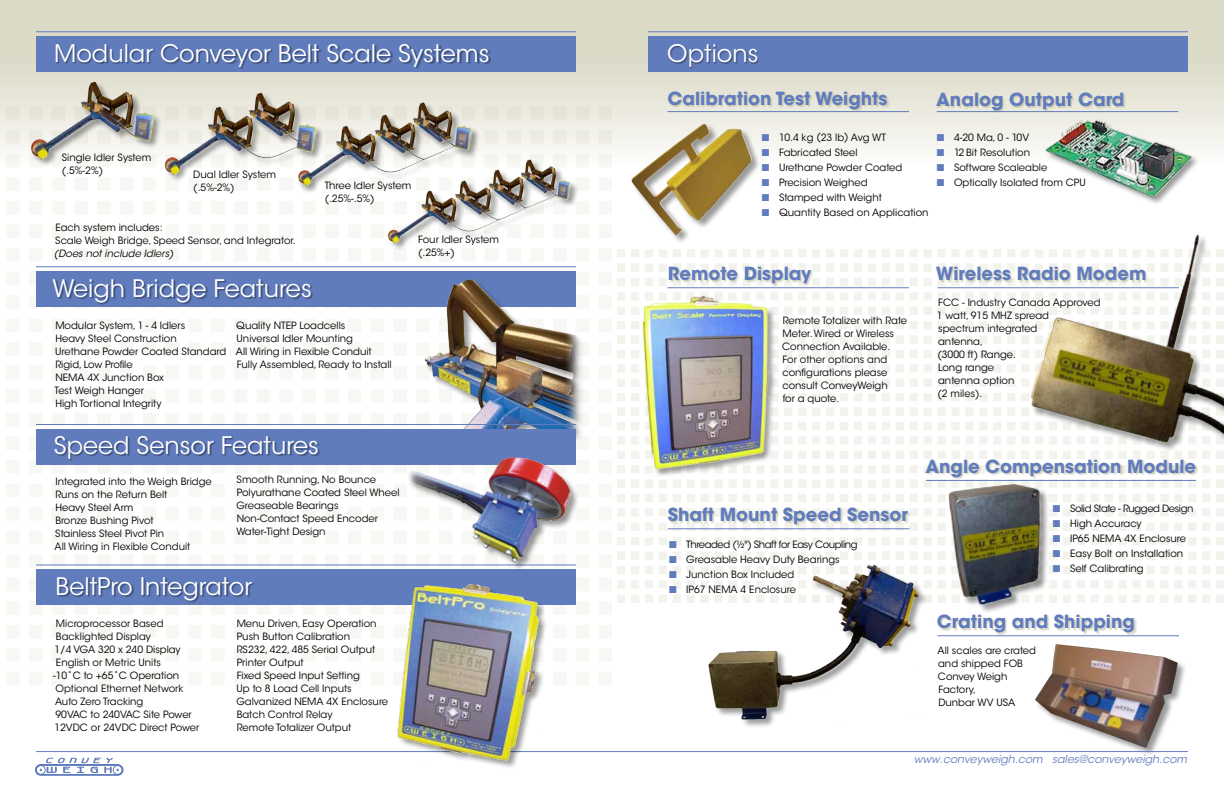
<style>
.page{position:relative;width:1224px;height:792px;background:#fff}
.page>*{position:absolute;margin:0;border:0;box-sizing:border-box;transform-origin:0 0}
.t1{font:24px "ITC Avant Garde Std";color:#fff}
.t2{font:700 18px "ITC Avant Garde Std";color:#617cbd}
.t3{font:italic 11px "ITC Avant Garde Std";color:#617cbd}
.t4{font:10px/13px "ITC Avant Garde Std";color:#000}
.t5{font:10px "ITC Avant Garde Std";letter-spacing:-.04em;color:#000}
.t6{font:italic 10px "ITC Avant Garde Std";color:#000}
.s1{color:#617cbd}
</style>
<div class="page">
<svg style="left:6px;top:164px;width:606px;height:3px"></svg>
<svg style="left:6px;top:178px;width:606px;height:13px"></svg>
<svg style="left:6px;top:201px;width:606px;height:13px"></svg>
<svg style="left:6px;top:225px;width:606px;height:13px"></svg>
<svg style="left:6px;top:248px;width:1021px;height:38px"></svg>
<svg style="left:6px;top:292px;width:1021px;height:66px"></svg>
<svg style="left:6px;top:364px;width:1021px;height:66px"></svg>
<svg style="left:6px;top:436px;width:1218px;height:109px"></svg>
<svg style="left:6px;top:552px;width:1218px;height:62px"></svg>
<svg style="left:6px;top:625px;width:606px;height:13px"></svg>
<svg style="left:6px;top:649px;width:606px;height:13px"></svg>
<svg style="left:6px;top:672px;width:606px;height:13px"></svg>
<div style="left:0;top:0;width:1224px;height:164px;background:linear-gradient(to bottom,#d1d1bb,#f8f6f2)"></div>
<div style="left:669px;top:267px;width:145px;height:20px;background:#a4a272;opacity:.4"></div>
<div style="left:926px;top:460px;width:272px;height:20px;background:#a4a272;opacity:.4"></div>
<div style="left:1035px;top:644px;width:152px;height:113px;background:#000;opacity:.4"></div>
<img style="left:1052px;top:644px;width:4px;height:26px">
<div style="left:1045px;top:120px;width:155px;height:86px;background:#000;opacity:.4"></div>
<img style="left:1044px;top:115px;width:150px;height:85px">
<hr style="left:36px;top:751px;width:1152px;height:1px;background:#617cbd">
<div style="left:36px;top:36px;width:540px;height:36px;background:#617cbd"></div>
<div style="left:56px;top:44px;width:435px;height:25px;background:#000;opacity:.4"></div>
<hr style="left:36px;top:31px;width:540px;height:1px;background:#617cbd">
<div style="left:36px;top:271px;width:540px;height:36px;background:#617cbd"></div>
<div style="left:53px;top:279px;width:260px;height:26px;background:#000;opacity:.4"></div>
<hr style="left:36px;top:266px;width:540px;height:1px;background:#617cbd">
<div style="left:648px;top:36px;width:540px;height:36px;background:#617cbd"></div>
<div style="left:669px;top:44px;width:91px;height:25px;background:#000;opacity:.4"></div>
<hr style="left:648px;top:31px;width:540px;height:1px;background:#617cbd">
<div style="left:36px;top:569px;width:540px;height:36px;background:#617cbd"></div>
<div style="left:58px;top:578px;width:197px;height:25px;background:#000;opacity:.4"></div>
<hr style="left:36px;top:564px;width:540px;height:1px;background:#617cbd">
<div style="left:669px;top:92px;width:221px;height:20px;background:#a4a272;opacity:.4"></div>
<div style="left:937px;top:93px;width:189px;height:20px;background:#a4a272;opacity:.4"></div>
<div style="left:936px;top:267px;width:212px;height:16px;background:#a4a272;opacity:.4"></div>
<div style="left:669px;top:508px;width:241px;height:20px;background:#a4a272;opacity:.4"></div>
<div style="left:938px;top:615px;width:199px;height:20px;background:#a4a272;opacity:.4"></div>
<hr style="left:668px;top:111px;width:241px;height:1px;background:#617cbd">
<hr style="left:937px;top:111px;width:241px;height:1px;background:#617cbd">
<hr style="left:668px;top:287px;width:241px;height:1px;background:#617cbd">
<hr style="left:926px;top:480px;width:270px;height:1px;background:#617cbd">
<hr style="left:938px;top:287px;width:241px;height:1px;background:#617cbd">
<hr style="left:668px;top:528px;width:241px;height:1px;background:#617cbd">
<hr style="left:938px;top:635px;width:241px;height:1px;background:#617cbd">
<div style="left:31px;top:81px;width:131px;height:87px;background:#000;opacity:.4"></div>
<img style="left:31px;top:80px;width:123px;height:81px">
<div style="left:164px;top:93px;width:161px;height:90px;background:#000;opacity:.4"></div>
<img style="left:164px;top:92px;width:153px;height:83px">
<div style="left:297px;top:102px;width:184px;height:92px;background:#000;opacity:.4"></div>
<img style="left:297px;top:102px;width:176px;height:84px">
<div style="left:387px;top:159px;width:192px;height:93px;background:#000;opacity:.4"></div>
<img style="left:387px;top:159px;width:185px;height:85px">
<div style="left:424px;top:279px;width:162px;height:164px;background:#000;opacity:.4"></div>
<img style="left:440px;top:279px;width:30px;height:75px">
<hr style="left:36px;top:424px;width:540px;height:1px;background:#617cbd">
<div style="left:36px;top:429px;width:540px;height:36px;background:#617cbd"></div>
<div style="left:55px;top:437px;width:265px;height:25px;background:#000;opacity:.4"></div>
<div style="left:408px;top:457px;width:172px;height:114px;background:#000;opacity:.4"></div>
<img style="left:408px;top:457px;width:164px;height:107px">
<div style="left:631px;top:123px;width:131px;height:122px;background:#000;opacity:.4"></div>
<img style="left:631px;top:124px;width:74px;height:74px">
<div style="left:398px;top:585px;width:150px;height:184px;background:#000;opacity:.4"></div>
<img style="left:395px;top:584px;width:146px;height:178px">
<div style="left:642px;top:296px;width:135px;height:182px;background:#000;opacity:.4"></div>
<img style="left:638px;top:293px;width:134px;height:180px">
<svg style="left:35px;top:758px;width:88px;height:17px"></svg>
<img style="left:1027px;top:203px;width:197px;height:257px">
<div style="left:709px;top:565px;width:219px;height:165px;background:#000;opacity:.4"></div>
<img style="left:707px;top:564px;width:213px;height:157px">
<div style="left:948px;top:483px;width:102px;height:131px;background:#000;opacity:.4"></div>
<img style="left:947px;top:481px;width:106px;height:127px">
<h1 class="t1" style="left:54px;top:39px;width:437px">Modular Conveyor Belt Scale Systems</h1>
<p class="t4" style="left:62px;top:151px;width:91px">Single Idler System (.5%-2%)</p>
<p class="t4" style="left:193px;top:168px;width:84px">Dual Idler System (.5%-2%)</p>
<p class="t4" style="left:325px;top:179px;width:88px">Three Idler System (.25%-.5%)</p>
<p class="t4" style="left:55px;top:221px;width:242px">Each system includes:<br>Scale Weigh Bridge, Speed Sensor, and Integrator.</p>
<p class="t6" style="left:54px;top:247px;width:121px">(Does not include Idlers)</p>
<h1 class="t1" style="left:53px;top:274px;width:261px">Weigh Bridge Features</h1>
<p class="t4" style="left:55px;top:319px;width:173px">Modular System, 1 - 4 Idlers<br>Heavy Steel Construction<br>Urethane Powder Coated Standard<br>Rigid, Low Profile<br>NEMA 4X Junction Box<br>Test Weigh Hanger<br>High Tortional Integrity</p>
<p class="t4" style="left:236px;top:319px;width:157px">Quality NTEP Loadcells<br>Universal Idler Mounting<br>All Wiring in Flexible Conduit<br>Fully Assembled, Ready to Install</p>
<p class="t4" style="left:418px;top:233px;width:83px">Four Idler System (.25%+)</p>
<h1 class="t1" style="left:54px;top:431px;width:267px">Speed Sensor Features</h1>
<p class="t4" style="left:55px;top:475px;width:159px">Integrated into the Weigh Bridge<br>Runs on the Return Belt<br>Heavy Steel Arm<br>Bronze Bushing Pivot<br>Stainless Steel Pivot Pin<br>All Wiring in Flexible Conduit</p>
<p class="t4" style="left:236px;top:473px;width:165px">Smooth Running, No Bounce<br>Polyurathane Coated Steel Wheel<br>Greaseable Bearings<br>Non-Contact Speed Encoder<br>Water-Tight Design</p>
<h1 class="t1" style="left:56px;top:572px;width:198px">BeltPro Integrator</h1>
<p class="t4" style="left:236px;top:617px;width:153px">Menu Driven, Easy Operation<br>Push Button Calibration<br>RS232, 422, 485 Serial Output<br>Printer Output<br>Fixed Speed Input Setting<br>Up to 8 Load Cell Inputs<br>Galvanized NEMA 4X Enclosure<br>Batch Control Relay<br>Remote Totalizer Output</p>
<p class="t4" style="left:53px;top:617px;width:148px">Microprocessor Based<br>Backlighted Display<br>1/4 VGA 320 x 240 Display<br>English or Metric Units<br>-10˚C to +65˚C Operation<br>Optional Ethernet Network<br>Auto Zero Tracking<br>90VAC to 240VAC Site Power<br>12VDC or 24VDC Direct Power</p>
<h1 class="t1" style="left:667px;top:39px;width:93px">Options</h1>
<h2 class="t2" style="left:667px;top:87px;width:222px">Calibration Test Weights</h2>
<h2 class="t2" style="left:936px;top:88px;width:190px">Analog Output Card</h2>
<p class="t4" style="left:762px;top:131px;width:126px"><span class="s1">■</span> 10.4 kg (23 lb) Avg WT</p>
<p class="t4" style="left:762px;top:146px;width:97px"><span class="s1">■</span> Fabricated Steel</p>
<p class="t4" style="left:762px;top:161px;width:142px"><span class="s1">■</span> Urethane Powder Coated</p>
<p class="t4" style="left:762px;top:176px;width:107px"><span class="s1">■</span> Precision Weighed</p>
<p class="t4" style="left:762px;top:191px;width:122px"><span class="s1">■</span> Stamped with Weight</p>
<p class="t4" style="left:762px;top:206px;width:168px"><span class="s1">■</span> Quantity Based on Application</p>
<p class="t4" style="left:937px;top:131px;width:94px"><span class="s1">■</span> 4-20 Ma, 0 - 10V</p>
<p class="t4" style="left:937px;top:146px;width:95px"><span class="s1">■</span> 12 Bit Resolution</p>
<p class="t4" style="left:937px;top:161px;width:112px"><span class="s1">■</span> Software Scaleable</p>
<p class="t4" style="left:937px;top:176px;width:150px"><span class="s1">■</span> Optically Isolated from CPU</p>
<h2 class="t2" style="left:668px;top:262px;width:145px">Remote Display</h2>
<p class="t4" style="left:782px;top:314px;width:126px">Remote Totalizer with Rate<br>Meter. Wired or Wireless<br>Connection Available.<br>For other options and configurations please consult ConveyWeigh<br>for a quote.</p>
<h2 class="t2" style="left:936px;top:262px;width:212px">Wireless Radio Modem</h2>
<p class="t4" style="left:937px;top:296px;width:165px">FCC - Industry Canada Approved<br>1 watt, 915 MHZ spread<br>spectrum integrated<br>antenna,<br>(3000 ft) Range.<br>Long range<br>antenna option<br>(2 miles).</p>
<h2 class="t2" style="left:668px;top:503px;width:242px">Shaft Mount Speed Sensor</h2>
<p class="t5" style="left:669px;top:538px;width:190px"><span class="s1">■</span> Threaded (½") Shaft for Easy Coupling</p>
<p class="t4" style="left:669px;top:553px;width:172px"><span class="s1">■</span> Greasable Heavy Duty Bearings</p>
<p class="t4" style="left:669px;top:568px;width:127px"><span class="s1">■</span> Junction Box Included</p>
<p class="t4" style="left:669px;top:583px;width:128px"><span class="s1">■</span> IP67 NEMA 4 Enclosure</p>
<h2 class="t2" style="left:926px;top:455px;width:272px">Angle Compensation Module</h2>
<p class="t5" style="left:1053px;top:503px;width:142px"><span class="s1">■</span> Solid State - Rugged Design</p>
<p class="t4" style="left:1053px;top:517px;width:90px"><span class="s1">■</span> High Accuracy</p>
<p class="t4" style="left:1053px;top:532px;width:135px"><span class="s1">■</span> IP65 NEMA 4X Enclosure</p>
<p class="t4" style="left:1053px;top:547px;width:132px"><span class="s1">■</span> Easy Bolt on Installation</p>
<p class="t4" style="left:1053px;top:562px;width:92px"><span class="s1">■</span> Self Calibrating</p>
<h2 class="t2" style="left:937px;top:610px;width:199px">Crating and Shipping</h2>
<p class="t4" style="left:938px;top:644px;width:100px">All scales are crated and shipped FOB<br>Convey Weigh<br>Factory,<br>Dunbar WV USA</p>
<p class="t3" style="left:914px;top:753px;width:275px">www.conveyweigh.com sales@conveyweigh.com</p>
</div>
